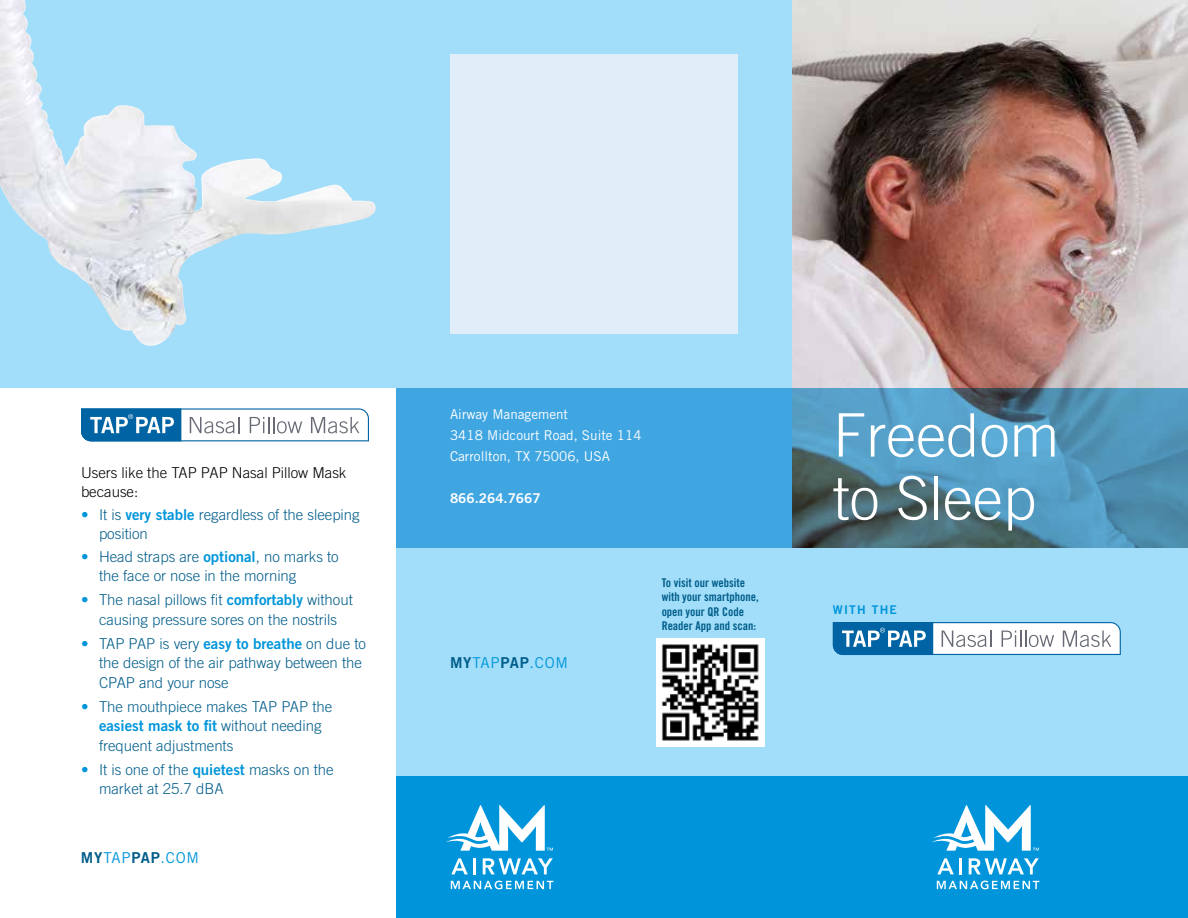
<style>
.page{position:relative;width:1188px;height:918px;background:#fff}
.page>*{position:absolute;margin:0;border:0;box-sizing:border-box;transform-origin:0 0}
.t1{font:300 60px/63px "Trade Gothic";color:#fff}
.t2{font:300 15px/19.5px "Trade Gothic";color:#005d8a}
.t3{font:300 15px/19.5px "Trade Gothic";color:#000}
.t4{font:15px "Trade Gothic Bold Two";color:#0095da}
.t5{font:15px "Trade Gothic";letter-spacing:.105em;color:#0095da}
.t6{font:13.5px/21px "Trade Gothic";color:#fff}
.t7{font:13.5px "Trade Gothic Bold Two";color:#fff}
.t8{font:12px/14.4px "Trade Gothic Bold Cond Twenty";color:#005d8a}
.t9{font:12px "Trade Gothic Bold Two";letter-spacing:.1em;color:#0095da}
.s1{color:#0095da}
.s2{font-family:"Trade Gothic Bold Two";font-weight:400;color:#0095da}
.s3{font-family:"Trade Gothic";font-weight:300;color:#005d8a}
.s4{font-family:"Trade Gothic Bold Two";color:#005d8a}
</style>
<div class="page">
<div style="left:396px;top:0;width:792px;height:918px;background:#a2def9"></div>
<img style="left:792px;top:0;width:396px;height:388px">
<div style="left:0;top:0;width:396px;height:388px;background:#a2def9"></div>
<div style="left:396px;top:777px;width:792px;height:141px;background:#0095da"></div>
<svg style="left:396px;top:388px;width:792px;height:160px;fill:#40a6dc"></svg>
<svg style="left:451px;top:858px;width:17px;height:16px"></svg>
<hr style="left:473px;top:858px;width:3px;height:16px;background:#fff">
<svg style="left:483px;top:858px;width:70px;height:16px"></svg>
<svg style="left:451px;top:881px;width:102px;height:8px"></svg>
<svg style="left:446px;top:805px;width:107px;height:46px"></svg>
<svg style="left:937px;top:858px;width:17px;height:16px"></svg>
<hr style="left:959px;top:858px;width:3px;height:16px;background:#fff">
<svg style="left:969px;top:858px;width:70px;height:16px"></svg>
<svg style="left:937px;top:881px;width:102px;height:8px"></svg>
<svg style="left:932px;top:805px;width:107px;height:46px"></svg>
<div style="left:450px;top:54px;width:288px;height:280px;background:#e1eef9"></div>
<svg style="left:81px;top:408px;width:288px;height:33px"></svg>
<svg style="left:833px;top:622px;width:288px;height:33px"></svg>
<img style="left:0;top:0;width:376px;height:346px">
<img style="left:657px;top:639px;width:108px;height:108px">
<p class="t3" style="left:81px;top:463px;width:267px">Users like the TAP PAP Nasal Pillow Mask because:</p>
<p class="t2" style="left:99px;top:505px;width:262px;text-indent:-18px"><span class="s1">•</span> It is <span class="s2">very stable</span> regardless of the sleeping position</p>
<p class="t2" style="left:99px;top:547px;width:241px;text-indent:-18px"><span class="s1">•</span> Head straps are <span class="s2">optional</span>, no marks to the face or nose in the morning</p>
<p class="t2" style="left:81px;top:590px;width:273px;text-align:center"><span class="s1">•</span> The nasal pillows fit <span class="s2">comfortably</span> without causing pressure sores on the nostrils</p>
<p class="t2" style="left:99px;top:634px;width:269px;text-indent:-18px"><span class="s1">•</span> TAP PAP is very <span class="s2">easy to breathe</span> on due to the design of the air pathway between the<br>CPAP and your nose</p>
<p class="t2" style="left:81px;top:697px;width:253px"><span class="s1">•</span> The mouthpiece makes TAP PAP the</p>
<p class="t4" style="left:99px;top:717px;width:224px">easiest mask to fit <span class="s3">without needing</span></p>
<p class="t2" style="left:99px;top:736px;width:136px">frequent adjustments</p>
<p class="t2" style="left:99px;top:760px;width:236px;text-indent:-18px"><span class="s1">•</span> It is one of the <span class="s2">quietest</span> masks on the market at 25.7 dBA</p>
<p class="t5" style="left:81px;top:849px;width:116px"><span class="s4">MY</span>tap<span class="s4">PAp</span>.com</p>
<p class="t6" style="left:450px;top:403px;width:193px">Airway Management<br>3418 Midcourt Road, Suite 114<br>Carrollton, TX 75006, USA</p>
<p class="t7" style="left:450px;top:490px;width:92px">866.264.7667</p>
<p class="t5" style="left:450px;top:654px;width:116px"><span class="s4">MY</span>tap<span class="s4">PAp</span>.com</p>
<p class="t8" style="left:662px;top:575px;width:99px">To visit our website with your smartphone, open your QR Code<br>Reader App and scan:</p>
<h1 class="t1" style="left:833px;top:403px;width:228px">Freedom to Sleep</h1>
<p class="t9" style="left:833px;top:603px;width:66px">With the</p>
</div>
